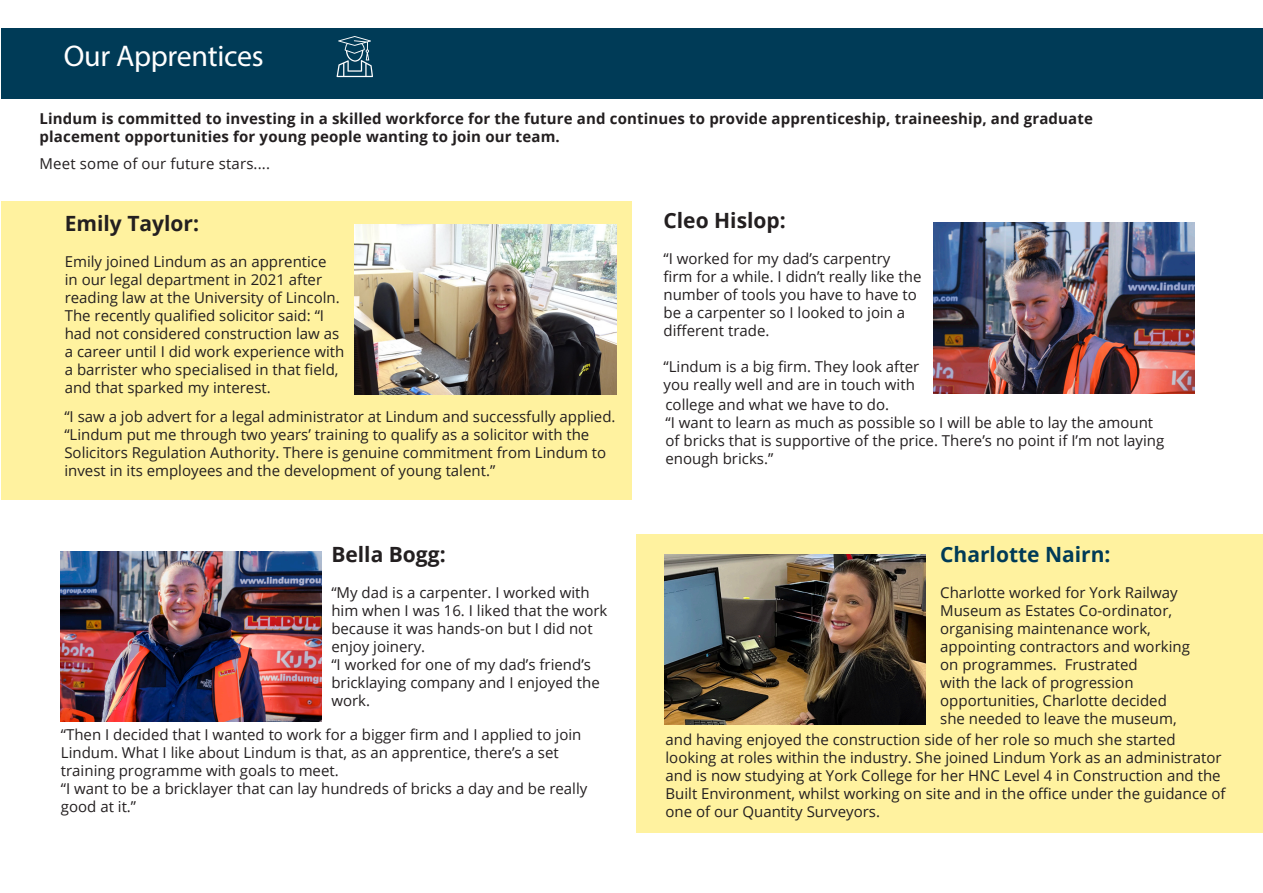
<style>
.page{position:relative;width:1263px;height:893px;background:#fff}
.page>*{position:absolute;margin:0;border:0;box-sizing:border-box;transform-origin:0 0}
.t1{font:30px "Myriad Pro";letter-spacing:-.01em;color:#fff}
.t2{font:700 21px "Open Sans";color:#231f20}
.t3{font:700 21px "Open Sans";color:#003b57}
.t4{font:15px/18px "Open Sans";color:#231f20}
.t5{font:700 15px/18px "Open Sans";letter-spacing:.01em;color:#231f20}
</style>
<div class="page">
<div style="left:636px;top:534px;width:627px;height:298px;background:#fff29f"></div>
<div style="left:1px;top:201px;width:631px;height:299px;background:#fff29f"></div>
<div style="left:1px;top:28px;width:1262px;height:71px;background:#003b57"></div>
<svg style="left:337px;top:36px;width:36px;height:41px"></svg>
<img style="left:933px;top:223px;width:261px;height:170px">
<img style="left:355px;top:224px;width:261px;height:170px">
<img style="left:664px;top:554px;width:262px;height:170px">
<img style="left:61px;top:551px;width:260px;height:171px">
<p class="t1" style="left:64px;top:38px;width:201px">Our Apprentices</p>
<p class="t5" style="left:40px;top:109px;width:1055px">Lindum is committed to investing in a skilled workforce for the future and continues to provide apprenticeship, traineeship, and graduate placement opportunities for young people wanting to join our team.</p>
<p class="t4" style="left:40px;top:154px;width:232px">Meet some of our future stars....</p>
<p class="t2" style="left:65px;top:208px;width:136px">Emily Taylor:</p>
<p class="t4" style="left:65px;top:252px;width:276px">Emily joined Lindum as an apprentice in our legal department in 2021 after reading law at the University of Lincoln.</p>
<p class="t4" style="left:65px;top:306px;width:281px">The recently qualified solicitor said: “I had not considered construction law as a career until I did work experience with a barrister who specialised in that field, and that sparked my interest.</p>
<p class="t4" style="left:64px;top:407px;width:553px">“I saw a job advert for a legal administrator at Lindum and successfully applied.</p>
<p class="t4" style="left:64px;top:425px;width:543px">“Lindum put me through two years’ training to qualify as a solicitor with the<br>Solicitors Regulation Authority. There is genuine commitment from Lindum to invest in its employees and the development of young talent.”</p>
<p class="t2" style="left:331px;top:539px;width:116px">Bella Bogg:</p>
<p class="t4" style="left:331px;top:583px;width:278px">“My dad is a carpenter. I worked with him when I was 16. I liked that the work because it was hands-on but I did not enjoy joinery.</p>
<p class="t4" style="left:331px;top:655px;width:270px">“I worked for one of my dad’s friend’s bricklaying company and I enjoyed the work.</p>
<p class="t4" style="left:61px;top:725px;width:522px">“Then I decided that I wanted to work for a bigger firm and I applied to join<br>Lindum. What I like about Lindum is that, as an apprentice, there’s a set training programme with goals to meet.</p>
<p class="t4" style="left:61px;top:779px;width:528px">“I want to be a bricklayer that can lay hundreds of bricks a day and be really good at it.”</p>
<p class="t2" style="left:663px;top:205px;width:124px">Cleo Hislop:</p>
<p class="t4" style="left:663px;top:249px;width:259px">“I worked for my dad’s carpentry firm for a while. I didn’t really like the number of tools you have to have to be a carpenter so I looked to join a different trade.</p>
<p class="t4" style="left:663px;top:357px;width:257px">“Lindum is a big firm. They look after you really well and are in touch with</p>
<p class="t4" style="left:665px;top:395px;width:225px">college and what we have to do.</p>
<p class="t4" style="left:665px;top:413px;width:500px">“I want to learn as much as possible so I will be able to lay the amount of bricks that is supportive of the price. There’s no point if I’m not laying enough bricks.”</p>
<p class="t3" style="left:940px;top:539px;width:172px">Charlotte Nairn:</p>
<p class="t4" style="left:940px;top:583px;width:251px">Charlotte worked for York Railway<br>Museum as Estates Co-ordinator, organising maintenance work, appointing contractors and working on programmes. Frustrated<br>with the lack of progression opportunities, Charlotte decided she needed to leave the museum,</p>
<p class="t4" style="left:665px;top:730px;width:562px">and having enjoyed the construction side of her role so much she started looking at roles within the industry. She joined Lindum York as an administrator and is now studying at York College for her HNC Level 4 in Construction and the Built Environment, whilst working on site and in the office under the guidance of one of our Quantity Surveyors.</p>
</div>
